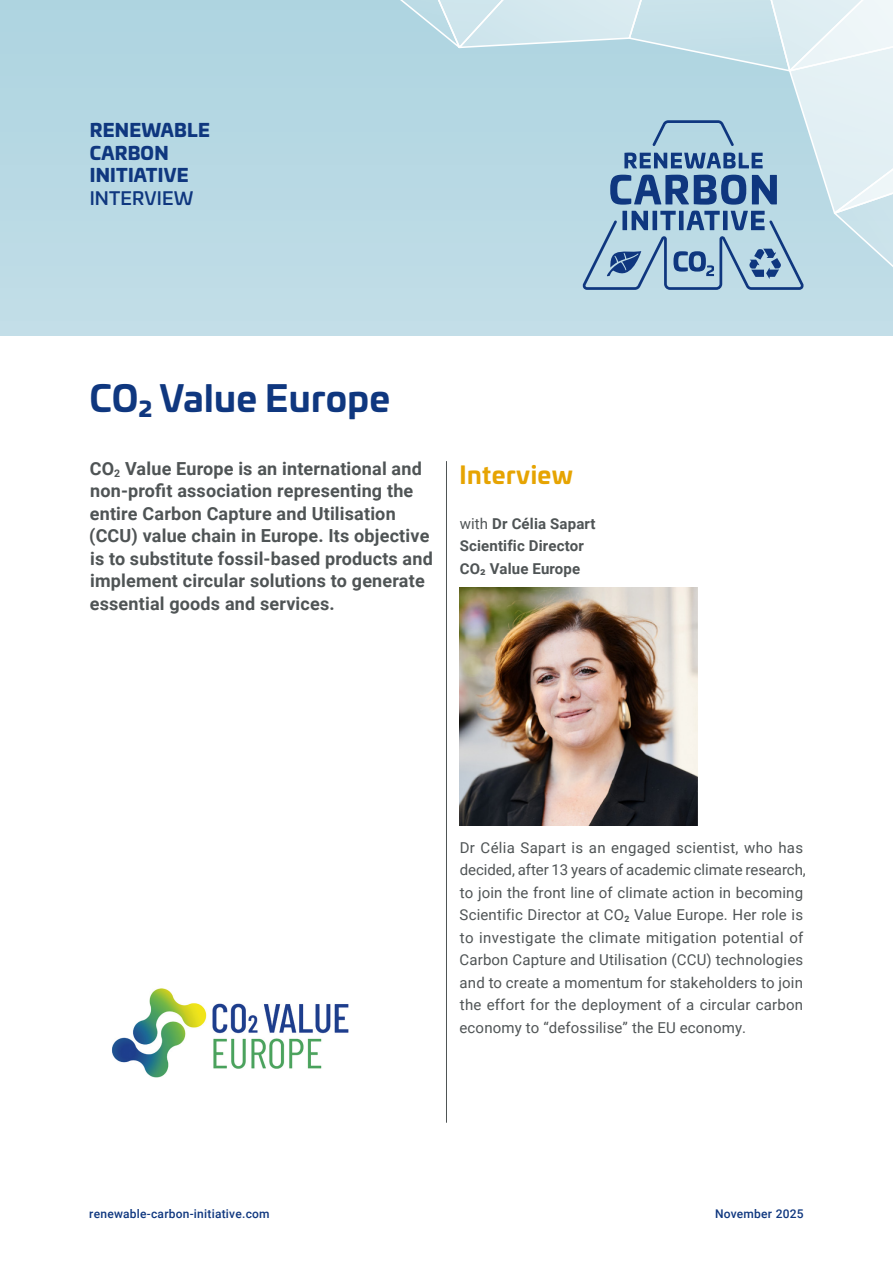
<style>
.page{position:relative;width:893px;height:1263px;background:#fff}
.page>*{position:absolute;margin:0;border:0;box-sizing:border-box;transform-origin:0 0}
.t1{font:700 36px "Univia Pro";letter-spacing:.01em;color:#0f377f}
.t2{font:700 24px "Univia Pro";letter-spacing:.02em;color:#e6a402}
.t3{font:700 18px/22.5px "Roboto";letter-spacing:.01em;color:#4f5455}
.t4{font:900 18px/22.5px "Univia Pro";letter-spacing:.01em;color:#0f377f}
.t5{font:500 18px "Univia Pro";letter-spacing:.01em;color:#0f377f}
.t6{font:15px/22.5px "Roboto";letter-spacing:.01em;color:#4f5455}
.t7{font:700 15px/22.5px "Roboto";letter-spacing:.01em;color:#4f5455}
.t8{font:500 12px "Roboto";letter-spacing:.02em;color:#0f377f}
.s1{font-weight:400}
</style>
<div class="page">
<div style="left:0;top:0;width:893px;height:335px;background:#b8d9e4"></div>
<svg style="left:110px;top:0;width:783px;height:336px"></svg>
<img style="left:459px;top:587px;width:239px;height:239px">
<hr style="left:446px;top:461px;width:1px;height:662px;background:#4f5455">
<img style="left:112px;top:988px;width:237px;height:90px">
<p class="t4" style="left:90px;top:118px;width:122px">RENEWABLE<br>CARBON<br>INITIATIVE</p>
<p class="t5" style="left:90px;top:184px;width:105px">INTERVIEW</p>
<h1 class="t1" style="left:89px;top:369px;width:302px">CO<sub>2</sub> Value Europe</h1>
<p class="t3" style="left:89px;top:456px;width:345px">CO<sub>2</sub> Value Europe is an international and non-profit association representing the entire Carbon Capture and Utilisation (CCU) value chain in Europe. Its objective is to substitute fossil-based products and implement circular solutions to generate essential goods and services.</p>
<h2 class="t2" style="left:459px;top:455px;width:115px">Interview</h2>
<p class="t7" style="left:460px;top:511px;width:137px"><span class="s1">with</span> Dr Célia Sapart<br>Scientific Director<br>CO2 Value Europe</p>
<p class="t6" style="left:460px;top:835px;width:348px">Dr Célia Sapart is an engaged scientist, who has decided, after 13 years of academic climate research, to join the front line of climate action in becoming Scientific Director at CO<sub>2</sub> Value Europe. Her role is to investigate the climate mitigation potential of Carbon Capture and Utilisation (CCU) technologies and to create a momentum for stakeholders to join the effort for the deployment of a circular carbon economy to “defossilise” the EU economy.</p>
<p class="t8" style="left:89px;top:1206px;width:182px">renewable-carbon-initiative.com</p>
<p class="t8" style="left:715px;top:1206px;width:90px">November 2025</p>
</div>
